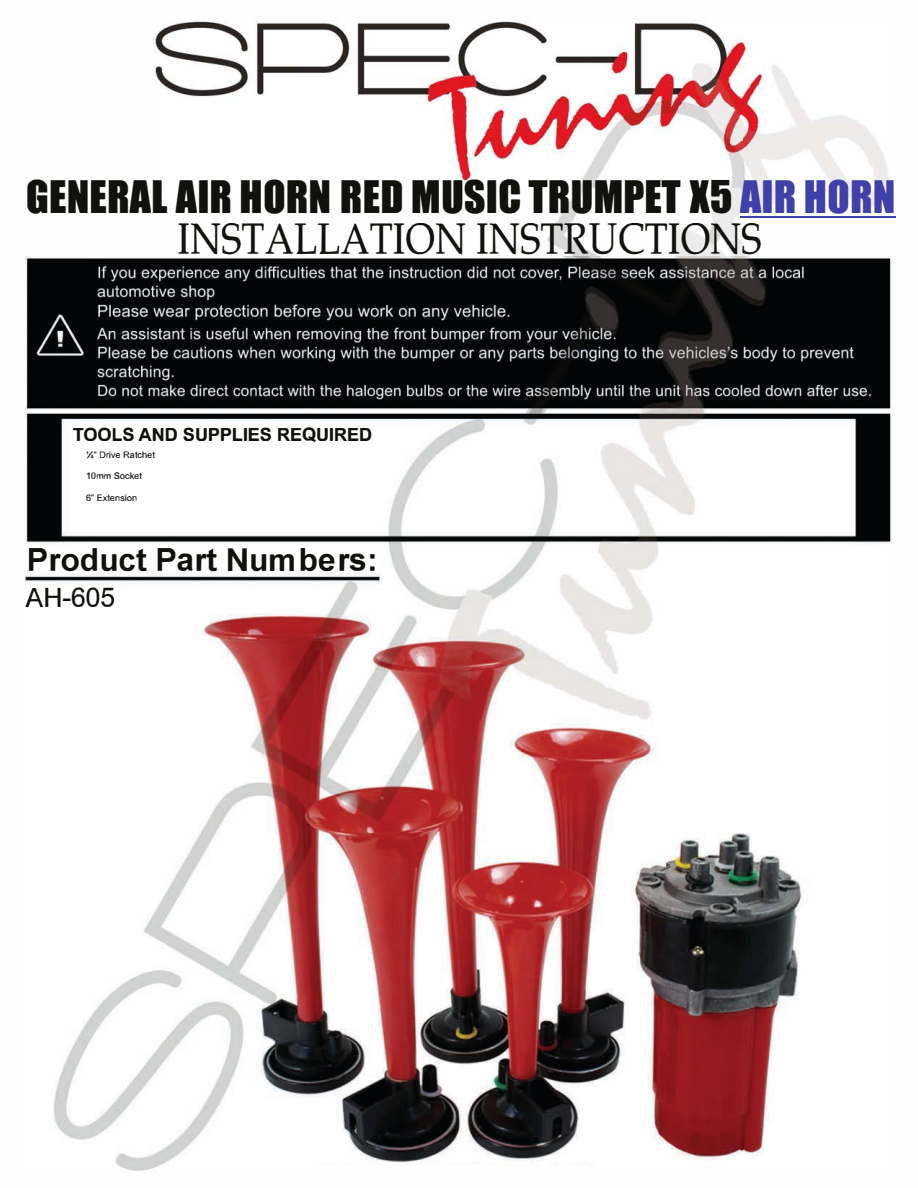
<style>
.page{position:relative;width:918px;height:1188px;background:#fff}
.page>*{position:absolute;margin:0;border:0;box-sizing:border-box;transform-origin:0 0}
.t1{font:34.2px/40.7px "Fd 295";color:#11110d;text-align:center}
.t2{font:23.1px "Fd 771";color:#10100c}
.t3{font:19.35px "Fd 299";color:#10100c}
.t4{font:13.35px "Fd 296";color:#10100c}
.t5{font:6.45px "Fd 298";color:#1d1c19}
.t6{font:6.45px "Fd 298";color:#1f1e1b}
.t7{font:6.45px "Fd 298";color:#1e1e1a}
.s1{color:#4040aa}
</style>
<div class="page">
<img style="left:25px;top:32px;width:871px;height:553px">
<img style="left:156px;top:21px;width:734px;height:169px">
<img style="left:26px;top:256px;width:867px;height:915px">
<hr style="left:740px;top:217px;width:156px;height:1px;background:#4040aa">
<p class="t1" style="left:27px;top:181px;width:870px">GENERAL AIR HORN RED MUSIC TRUMPET 15 <span class="s1">AIR HORN<br></span>INSTALLATION INSTRUCTIONS</p>
<p class="t4" style="left:73px;top:429px;width:300px">TOOLS AND SUPPLIES REQUIRED</p>
<p class="t5" style="left:86px;top:452px;width:70px">X" Drive Ratchet</p>
<p class="t7" style="left:86px;top:473px;width:57px">10mm Socket</p>
<p class="t6" style="left:86px;top:495px;width:52px">6" Extension</p>
<p class="t2" style="left:29px;top:550px;width:348px">Product Part Numbers:</p>
<p class="t3" style="left:26px;top:589px;width:90px">AH-605</p>
</div>
